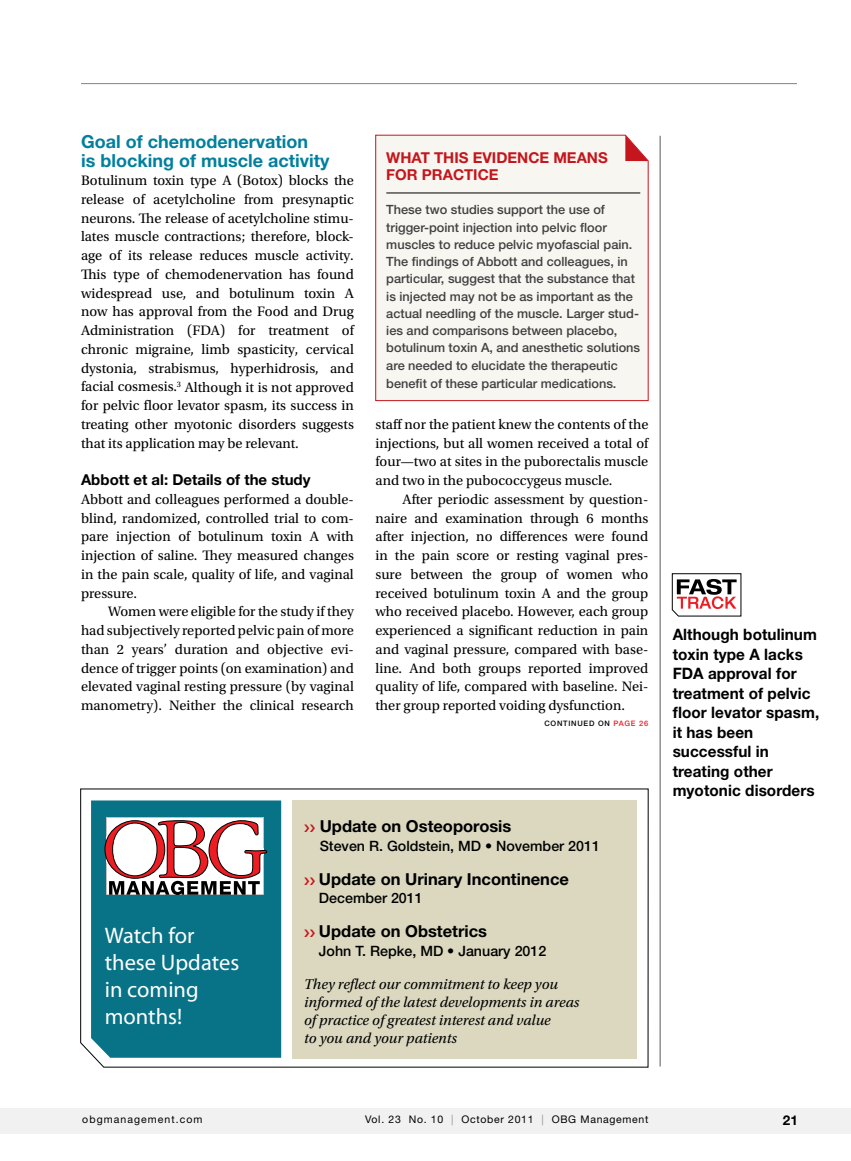
<style>
.page{position:relative;width:851px;height:1161px;background:#fff}
.page>*{position:absolute;margin:0;border:0;box-sizing:border-box;transform-origin:0 0}
.t1{font:22.5px/27px "Myriad Pro";color:#fff}
.t2{font:700 18px/18.8px "Helvetica Neue LT Std";color:#00809d}
.t3{font:700 16.5px "Helvetica Neue LT Std";color:#000}
.t4{font:700 15.75px/19.5px "Helvetica Neue LT Std";letter-spacing:.005em;color:#000}
.t5{font:italic 15px/18px "Utopia Std";color:#000}
.t6{font:700 15px "Helvetica Neue LT Std";letter-spacing:.11em;color:#c4161c}
.t7{font:700 15px "Helvetica Neue LT Std";color:#000}
.t8{font:14.4px/18.8px "Utopia Std";color:#000;text-align:justify}
.t9{font:500 14.25px "Helvetica Neue LT Std";color:#000}
.t10{font:700 13.5px "Helvetica Neue LT Std";color:#000}
.t11{font:500 12.75px/17.4px "Helvetica Neue LT Std";color:#414042}
.t12{font:10.5px "Helvetica Neue LT Std";letter-spacing:.065em;color:#000}
.t13{font:10.5px "Helvetica Neue LT Std";letter-spacing:.1em;color:#000}
.t14{font:500 7.5px "Helvetica Neue LT Std";letter-spacing:.1em;color:#000}
.s1{color:#ed1d24}
.s2{color:#939598}
</style>
<div class="page">
<div style="left:375px;top:135px;width:273px;height:266px;background:#f7f6f0"></div>
<hr style="left:659px;top:136px;width:1px;height:931px;background:#58595b">
<svg style="left:671px;top:573px;width:70px;height:44px"></svg>
<hr style="left:81px;top:83px;width:715px;height:1px;background:#808285">
<div style="left:0;top:1108px;width:850px;height:26px;background:#f1f1f2"></div>
<hr style="left:386px;top:193px;width:254px;height:1px;background:#000">
<svg style="left:625px;top:135px;width:23px;height:26px"></svg>
<svg style="left:80px;top:789px;width:568px;height:279px"></svg>
<div style="left:91px;top:800px;width:190px;height:258px;background:#087286"></div>
<div style="left:292px;top:800px;width:344px;height:258px;background:#dbd8bf"></div>
<svg style="left:105px;top:817px;width:162px;height:78px"></svg>
<p class="t2" style="left:81px;top:132px;width:250px">Goal of chemodenervation<br>is blocking of muscle activity</p>
<p class="t8" style="left:81px;top:171px;width:274px">Botulinum toxin type A (Botox) blocks the release of acetylcholine from presynaptic neurons. The release of acetylcholine stimu&shy;lates muscle contractions; therefore, block&shy;age of its release reduces muscle activity.<br>This type of chemodenervation has found widespread use, and botulinum toxin A now has approval from the Food and Drug Administration (FDA) for treatment of chronic migraine, limb spasticity, cervical dystonia, strabismus, hyperhidrosis, and facial cosmesis.<sup>3</sup> Although it is not approved for pelvic floor levator spasm, its success in treating other myotonic disorders suggests that its application may be relevant.</p>
<p class="t7" style="left:81px;top:471px;width:231px">Abbott et al: Details of the study</p>
<p class="t8" style="left:81px;top:490px;width:274px">Abbott and colleagues performed a double&shy;blind, randomized, controlled trial to com&shy;pare injection of botulinum toxin A with injection of saline. They measured changes in the pain scale, quality of life, and vaginal pressure.</p>
<p class="t8" style="left:81px;top:603px;width:274px;text-indent:27px">Women were eligible for the study if they had subjectively reported pelvic pain of more than 2 years’ duration and objective evi&shy;dence of trigger points (on examination) and elevated vaginal resting pressure (by vaginal manometry). Neither the clinical research</p>
<p class="t6" style="left:386px;top:148px;width:97px">What this evidence</p>
<p class="t6" style="left:553px;top:148px;width:45px">means</p>
<p class="t6" style="left:386px;top:166px;width:11px">for</p>
<p class="t6" style="left:422px;top:166px;width:41px">practice</p>
<p class="t11" style="left:386px;top:201px;width:255px">These two studies support the use of trigger-point injection into pelvic floor muscles to reduce pelvic myofascial pain.<br>The findings of Abbott and colleagues, in particular, suggest that the substance that is injected may not be as important as the actual needling of the muscle. Larger stud&shy;ies and comparisons between placebo, botulinum toxin A, and anesthetic solutions are needed to elucidate the therapeutic benefit of these particular medications.</p>
<p class="t8" style="left:375px;top:415px;width:274px">staff nor the patient knew the contents of the injections, but all women received a total of four—two at sites in the puborectalis muscle and two in the pubococcygeus muscle.</p>
<p class="t8" style="left:375px;top:490px;width:274px;text-indent:27px">After periodic assessment by question&shy;naire and examination through 6 months after injection, no differences were found in the pain score or resting vaginal pres&shy;sure between the group of women who received botulinum toxin A and the group who received placebo. However, each group experienced a significant reduction in pain and vaginal pressure, compared with base&shy;line. And both groups reported improved quality of life, compared with baseline. Nei&shy;ther group reported voiding dysfunction.</p>
<p class="t14" style="left:544px;top:718px;width:105px">continued on <span class="s1">page 26</span></p>
<h1 class="t1" style="left:105px;top:921px;width:136px">Watch for these Updates in coming months!</h1>
<p class="t3" style="left:320px;top:816px;width:193px">Update on Osteoporosis</p>
<p class="t9" style="left:320px;top:837px;width:282px">Steven R. Goldstein, MD • November 2011</p>
<p class="t3" style="left:319px;top:869px;width:251px">Update on Urinary Incontinence</p>
<p class="t9" style="left:319px;top:890px;width:105px">December 2011</p>
<p class="t3" style="left:319px;top:921px;width:170px">Update on Obstetrics</p>
<p class="t9" style="left:319px;top:942px;width:229px">John T. Repke, MD • January 2012</p>
<p class="t5" style="left:304px;top:975px;width:277px">They reflect our commitment to keep you informed of the latest developments in areas of practice of greatest interest and value<br>to you and your patients</p>
<p class="t4" style="left:672px;top:624px;width:148px">Although botulinum toxin type A lacks<br>FDA approval for treatment of pelvic floor levator spasm, it has been successful in treating other myotonic disorders</p>
<p class="t13" style="left:82px;top:1114px;width:122px">obgmanagement.com</p>
<p class="t12" style="left:365px;top:1114px;width:285px">Vol. 23 No. 10 <span class="s2">|</span> October 2011 <span class="s2">|</span> OBG Management</p>
<p class="t10" style="left:782px;top:1112px;width:17px">21</p>
</div>
